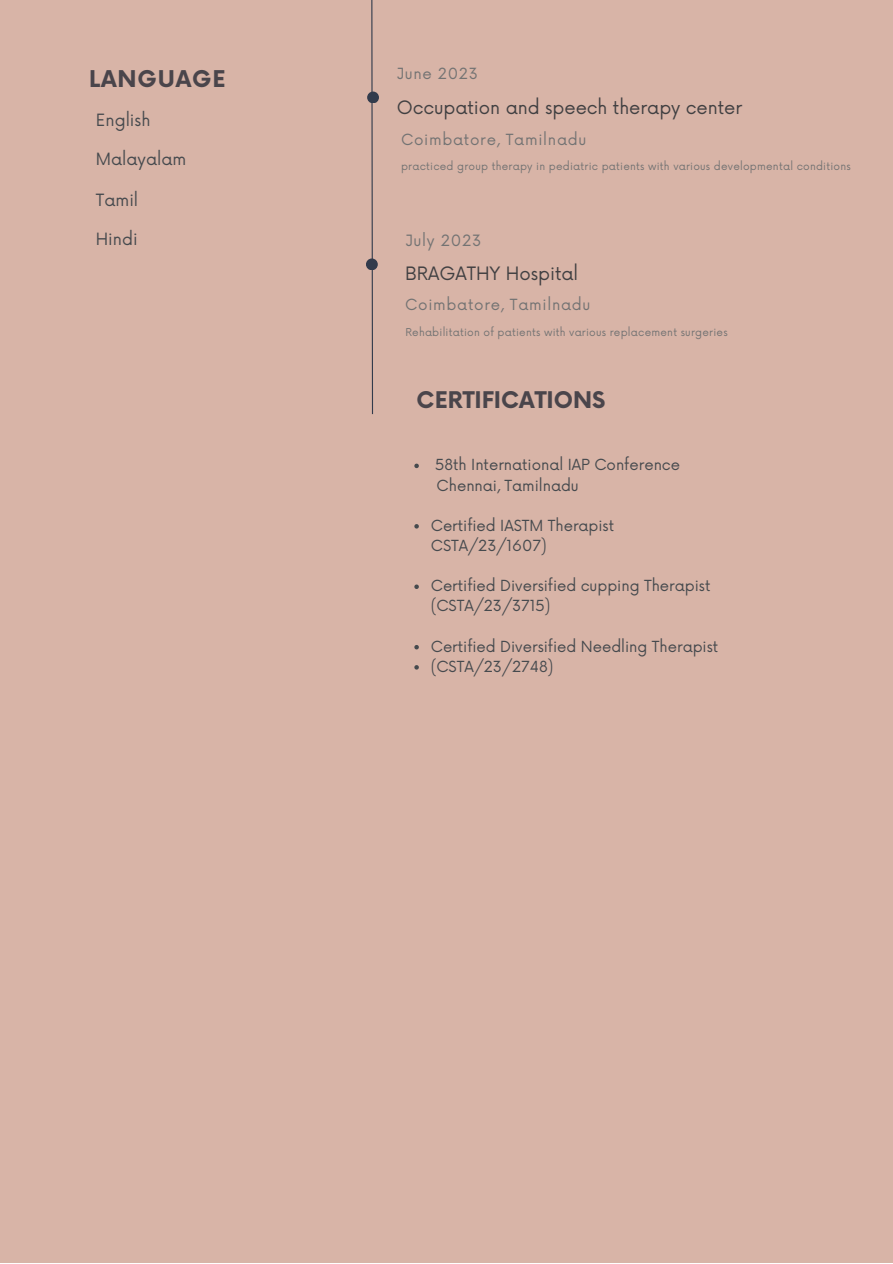
<style>
.page{position:relative;width:893px;height:1264px;background:#fff}
.page>*{position:absolute;margin:0;border:0;box-sizing:border-box;transform-origin:0 0}
.t1{font:700 22.5px "Now";letter-spacing:.035em;color:#4a454b}
.t2{font:700 22.35px "Now";color:#4a454b}
.t3{font:18px "Now";color:#414042}
.t4{font:16.5px "Now";color:#464a4e}
.t5{font:15.15px "Now";letter-spacing:.045em;color:#737373}
.t6{font:15px "Now";letter-spacing:.045em;color:#737373}
.t7{font:14.85px/20.1px "Now";letter-spacing:-.005em;color:#464a4e}
.t8{font:10.5px "Now";letter-spacing:.02em;color:#737373}
</style>
<div class="page">
<div style="left:0;top:0;width:892px;height:1262px;background:#d8b4a7"></div>
<svg style="left:370px;top:0;width:3px;height:415px"></svg>
<div style="left:367px;top:92px;width:12px;height:11px;background:#323b4c;border-radius:50%"></div>
<div style="left:366px;top:258px;width:12px;height:12px;background:#323b4c;border-radius:50%"></div>
<svg style="left:414px;top:463px;width:5px;height:5px"></svg>
<svg style="left:414px;top:524px;width:5px;height:4px"></svg>
<svg style="left:414px;top:584px;width:5px;height:5px"></svg>
<svg style="left:414px;top:645px;width:5px;height:4px"></svg>
<svg style="left:414px;top:665px;width:5px;height:4px"></svg>
<p class="t1" style="left:89px;top:66px;width:138px">LANGUAGE</p>
<p class="t4" style="left:96px;top:110px;width:56px">English</p>
<p class="t4" style="left:96px;top:149px;width:92px">Malayalam</p>
<p class="t4" style="left:96px;top:190px;width:44px">Tamil</p>
<p class="t4" style="left:96px;top:229px;width:43px">Hindi</p>
<p class="t6" style="left:396px;top:65px;width:83px">June 2023</p>
<p class="t3" style="left:396px;top:97px;width:347px">Occupation and speech therapy center</p>
<p class="t6" style="left:401px;top:131px;width:187px">Coimbatore, Tamilnadu</p>
<p class="t8" style="left:401px;top:161px;width:451px">practiced group therapy in pediatric patients with various developmental conditions</p>
<p class="t5" style="left:405px;top:232px;width:77px">July 2023</p>
<p class="t3" style="left:405px;top:263px;width:175px">BRAGATHY Hospital</p>
<p class="t6" style="left:405px;top:296px;width:187px">Coimbatore, Tamilnadu</p>
<p class="t8" style="left:405px;top:326px;width:324px">Rehabilitation of patients with various replacement surgeries</p>
<p class="t2" style="left:416px;top:388px;width:190px">CERTIFICATIONS</p>
<p class="t7" style="left:435px;top:455px;width:246px">58th International IAP Conference</p>
<p class="t7" style="left:436px;top:476px;width:144px">Chennai, Tamilnadu</p>
<p class="t7" style="left:431px;top:516px;width:185px">Certified IASTM Therapist<br>CSTA/23/1607)</p>
<p class="t7" style="left:431px;top:576px;width:281px">Certified Diversified cupping Therapist (CSTA/23/3715)</p>
<p class="t7" style="left:431px;top:637px;width:289px">Certified Diversified Needling Therapist</p>
<p class="t7" style="left:431px;top:657px;width:124px">(CSTA/23/2748)</p>
</div>
